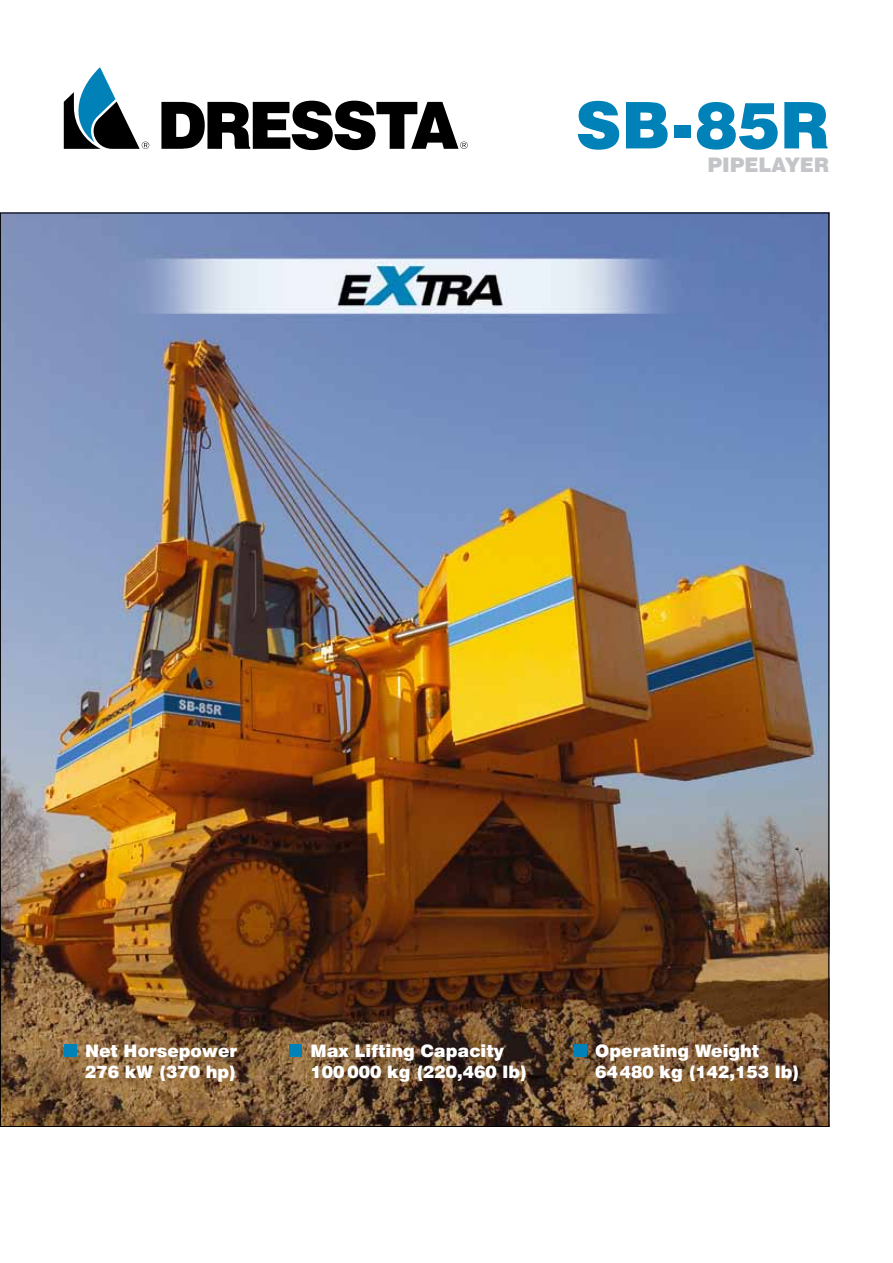
<style>
.page{position:relative;width:893px;height:1263px;background:#fff}
.page>*{position:absolute;margin:0;border:0;box-sizing:border-box;transform-origin:0 0}
.t1{font:64.5px "Swis 721 Blk EU";color:#0082b8}
.t2{font:20.1px "Swis 721 Blk EU";color:#c3c5c8}
.t3{font:17.25px/21px "Swis 721 Blk EU";color:#fff}
</style>
<div class="page">
<svg style="left:64px;top:67px;width:85px;height:82px"></svg>
<svg style="left:161px;top:101px;width:307px;height:49px"></svg>
<img style="left:2px;top:215px;width:825px;height:910px">
<div style="left:64px;top:1044px;width:13px;height:13px;background:#0082b8"></div>
<div style="left:289px;top:1044px;width:13px;height:13px;background:#0082b8"></div>
<div style="left:574px;top:1044px;width:13px;height:13px;background:#0082b8"></div>
<h1 class="t1" style="left:576px;top:84px;width:255px">SB-85R</h1>
<p class="t2" style="left:707px;top:152px;width:123px">PIPELAYER</p>
<p class="t3" style="left:85px;top:1040px;width:154px">Net Horsepower<br>276 kW (370 hp)</p>
<p class="t3" style="left:310px;top:1040px;width:218px">Max Lifting Capacity<br>100 000 kg (220,460 lb)</p>
<p class="t3" style="left:595px;top:1040px;width:206px">Operating Weight<br>64480 kg (142,153 lb)</p>
</div>
